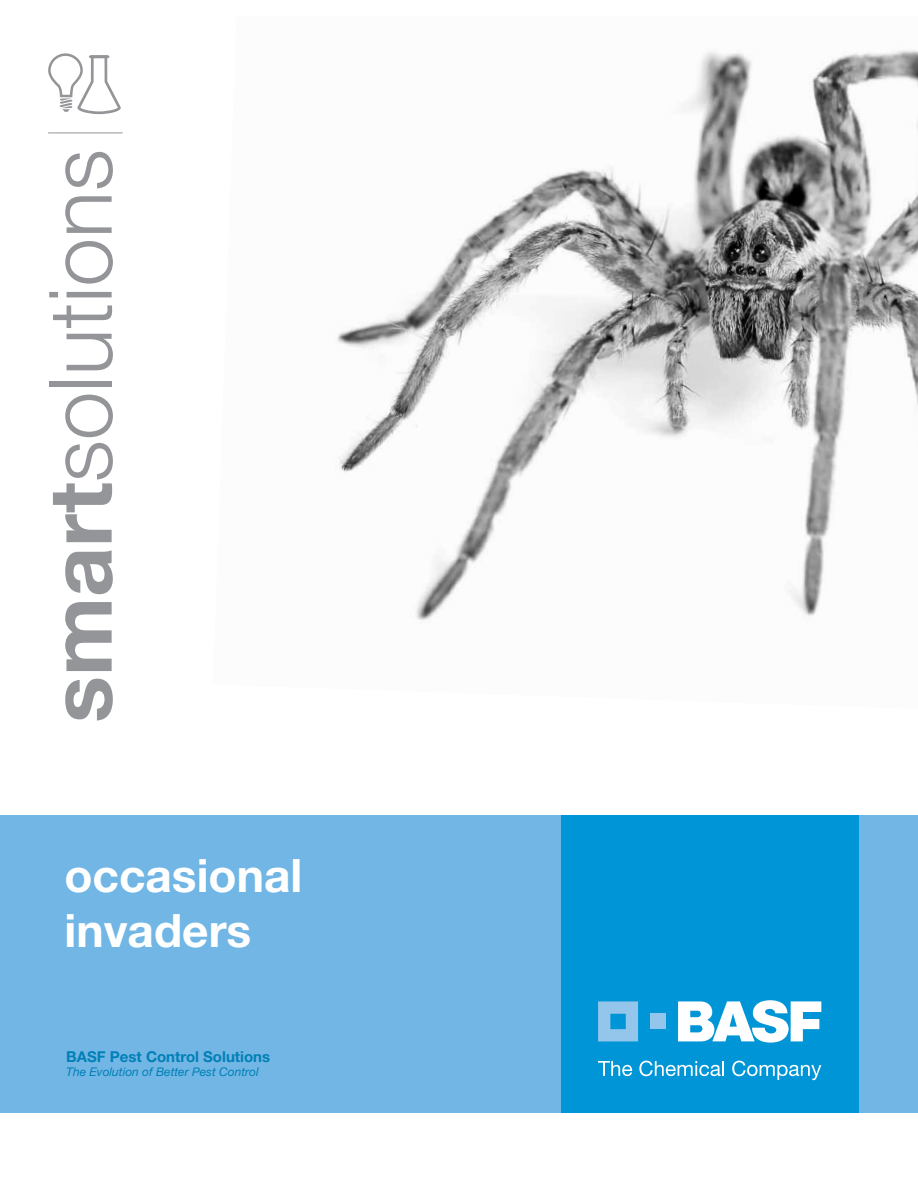
<style>
.page{position:relative;width:918px;height:1188px;background:#fff}
.page>*{position:absolute;margin:0;border:0;box-sizing:border-box;transform-origin:0 0}
.t1{font:700 46.05px/55.3px "Helvetica Neue";color:#fff}
.t2{font:700 15px "Helvetica Neue";color:#0080b7}
.t3{font:italic 12px "Helvetica Neue";color:#0080b7}
</style>
<div class="page">
<img style="left:337px;top:50px;width:581px;height:570px">
<div style="left:0;top:815px;width:918px;height:298px;background:#71b6e4"></div>
<div style="left:561px;top:815px;width:297px;height:298px;background:#0095d6"></div>
<svg style="left:598px;top:1061px;width:34px;height:15px"></svg>
<svg style="left:639px;top:1061px;width:85px;height:15px"></svg>
<svg style="left:732px;top:1061px;width:89px;height:19px"></svg>
<svg style="left:678px;top:1000px;width:143px;height:43px"></svg>
<svg style="left:598px;top:1001px;width:40px;height:40px;background:#7cbde6"></svg>
<div style="left:650px;top:1014px;width:16px;height:15px;background:#94c5ea"></div>
<svg style="left:48px;top:53px;width:73px;height:61px"></svg>
<svg style="left:65px;top:679px;width:48px;height:41px"></svg>
<svg style="left:65px;top:602px;width:47px;height:69px"></svg>
<svg style="left:65px;top:550px;width:48px;height:44px"></svg>
<svg style="left:53px;top:443px;width:60px;height:99px"></svg>
<svg style="left:65px;top:395px;width:48px;height:42px"></svg>
<div style="left:49px;top:381px;width:63px;height:5px;background:#939598"></div>
<svg style="left:67px;top:334px;width:46px;height:36px"></svg>
<svg style="left:53px;top:305px;width:59px;height:23px"></svg>
<svg style="left:49px;top:292px;width:63px;height:5px"></svg>
<svg style="left:65px;top:241px;width:48px;height:43px"></svg>
<svg style="left:65px;top:196px;width:47px;height:37px"></svg>
<svg style="left:65px;top:152px;width:48px;height:36px"></svg>
<hr style="left:48px;top:132px;width:75px;height:1px;background:#939598">
<h1 class="t1" style="left:64px;top:847px;width:239px">occasional invaders</h1>
<p class="t2" style="left:66px;top:1047px;width:205px">BASF Pest Control Solutions</p>
<p class="t3" style="left:66px;top:1065px;width:194px">The Evolution of Better Pest Control</p>
</div>
